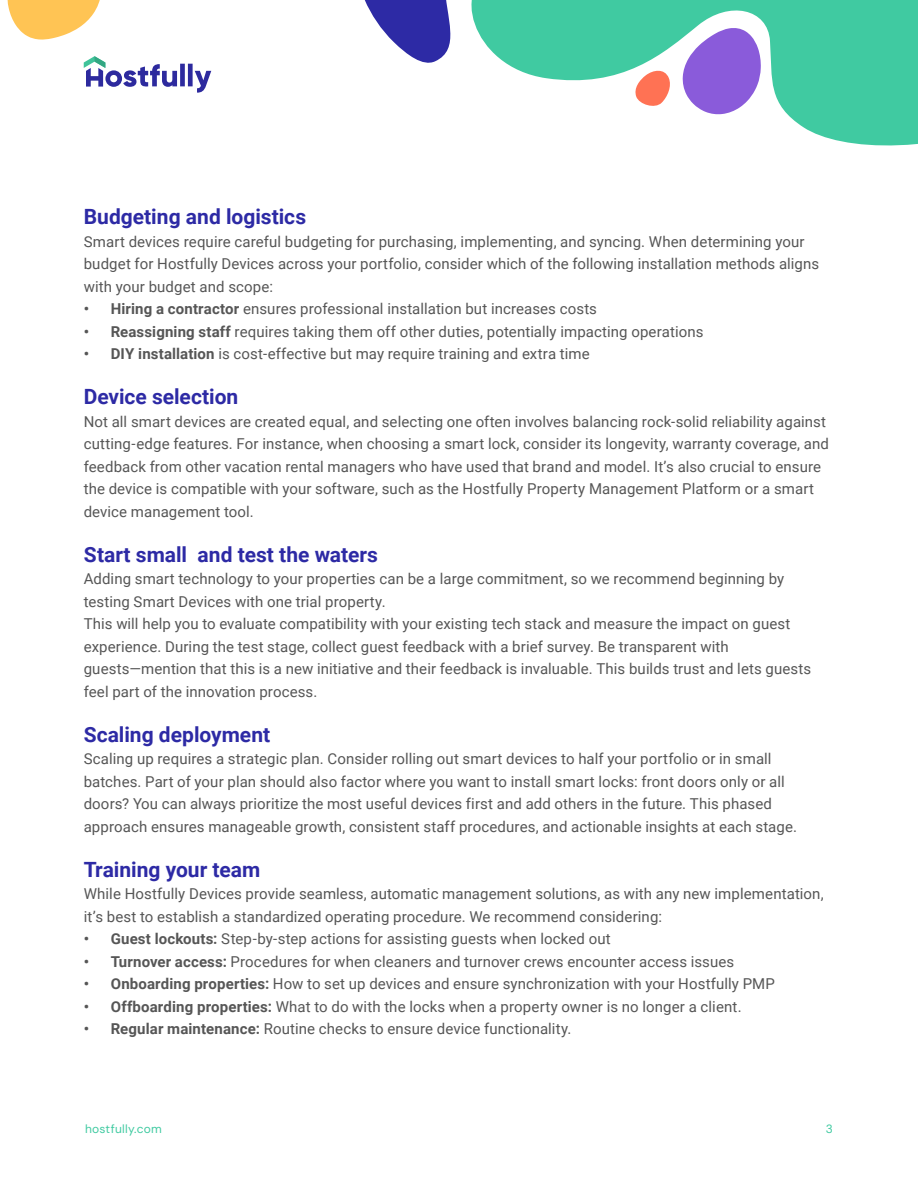
<style>
.page{position:relative;width:918px;height:1188px;background:#fff}
.page>*{position:absolute;margin:0;border:0;box-sizing:border-box;transform-origin:0 0}
.t1{font:700 21px "Roboto";color:#2d2aa5}
.t2{font:15px/22.5px "Roboto";letter-spacing:.005em;color:#565656}
.t3{font:12px "DM Sans";letter-spacing:.02em;color:#40caa1}
.s1{font-weight:700}
</style>
<div class="page">
<svg style="left:471px;top:0;width:447px;height:146px;fill:#40caa1"></svg>
<svg style="left:364px;top:0;width:87px;height:63px"></svg>
<svg style="left:633px;top:68px;width:39px;height:41px"></svg>
<svg style="left:84px;top:56px;width:127px;height:37px"></svg>
<svg style="left:7px;top:0;width:93px;height:40px"></svg>
<svg style="left:682px;top:27px;width:79px;height:88px"></svg>
<h1 class="t1" style="left:84px;top:202px;width:224px">Budgeting and logistics</h1>
<p class="t2" style="left:84px;top:230px;width:737px">Smart devices require careful budgeting for purchasing, implementing, and syncing. When determining your budget for Hostfully Devices across your portfolio, consider which of the following installation methods aligns with your budget and scope:</p>
<p class="t2" style="left:84px;top:297px;width:515px"><span class="s1">• Hiring a contractor</span> ensures professional installation but increases costs</p>
<p class="t2" style="left:84px;top:320px;width:621px"><span class="s1">• Reassigning staff</span> requires taking them off other duties, potentially impacting operations</p>
<p class="t2" style="left:84px;top:342px;width:507px"><span class="s1">• DIY installation</span> is cost-effective but may require training and extra time</p>
<h1 class="t1" style="left:84px;top:382px;width:156px">Device selection</h1>
<p class="t2" style="left:84px;top:410px;width:747px">Not all smart devices are created equal, and selecting one often involves balancing rock-solid reliability against cutting-edge features. For instance, when choosing a smart lock, consider its longevity, warranty coverage, and feedback from other vacation rental managers who have used that brand and model. It’s also crucial to ensure the device is compatible with your software, such as the Hostfully Property Management Platform or a smart device management tool.</p>
<h1 class="t1" style="left:84px;top:540px;width:296px">Start small and test the waters</h1>
<p class="t2" style="left:84px;top:567px;width:729px">Adding smart technology to your properties can be a large commitment, so we recommend beginning by testing Smart Devices with one trial property.<br>This will help you to evaluate compatibility with your existing tech stack and measure the impact on guest experience. During the test stage, collect guest feedback with a brief survey. Be transparent with guests—mention that this is a new initiative and their feedback is invaluable. This builds trust and lets guests feel part of the innovation process.</p>
<h1 class="t1" style="left:84px;top:720px;width:188px">Scaling deployment</h1>
<p class="t2" style="left:84px;top:747px;width:715px">Scaling up requires a strategic plan. Consider rolling out smart devices to half your portfolio or in small batches. Part of your plan should also factor where you want to install smart locks: front doors only or all doors? You can always prioritize the most useful devices first and add others in the future. This phased approach ensures manageable growth, consistent staff procedures, and actionable insights at each stage.</p>
<h1 class="t1" style="left:84px;top:855px;width:178px">Training your team</h1>
<p class="t2" style="left:84px;top:882px;width:742px">While Hostfully Devices provide seamless, automatic management solutions, as with any new implementation, it’s best to establish a standardized operating procedure. We recommend considering:</p>
<p class="t2" style="left:84px;top:927px;width:529px"><span class="s1">• Guest lockouts:</span> Step-by-step actions for assisting guests when locked out</p>
<p class="t2" style="left:84px;top:950px;width:652px"><span class="s1">• Turnover access:</span> Procedures for when cleaners and turnover crews encounter access issues</p>
<p class="t2" style="left:84px;top:972px;width:693px"><span class="s1">• Onboarding properties:</span> How to set up devices and ensure synchronization with your Hostfully PMP</p>
<p class="t2" style="left:84px;top:995px;width:659px"><span class="s1">• Offboarding properties:</span> What to do with the locks when a property owner is no longer a client.</p>
<p class="t2" style="left:84px;top:1017px;width:489px"><span class="s1">• Regular maintenance:</span> Routine checks to ensure device functionality.</p>
<p class="t3" style="left:85px;top:1121px;width:78px">hostfully.com</p>
<p class="t3" style="left:826px;top:1121px;width:9px">3</p>
</div>
